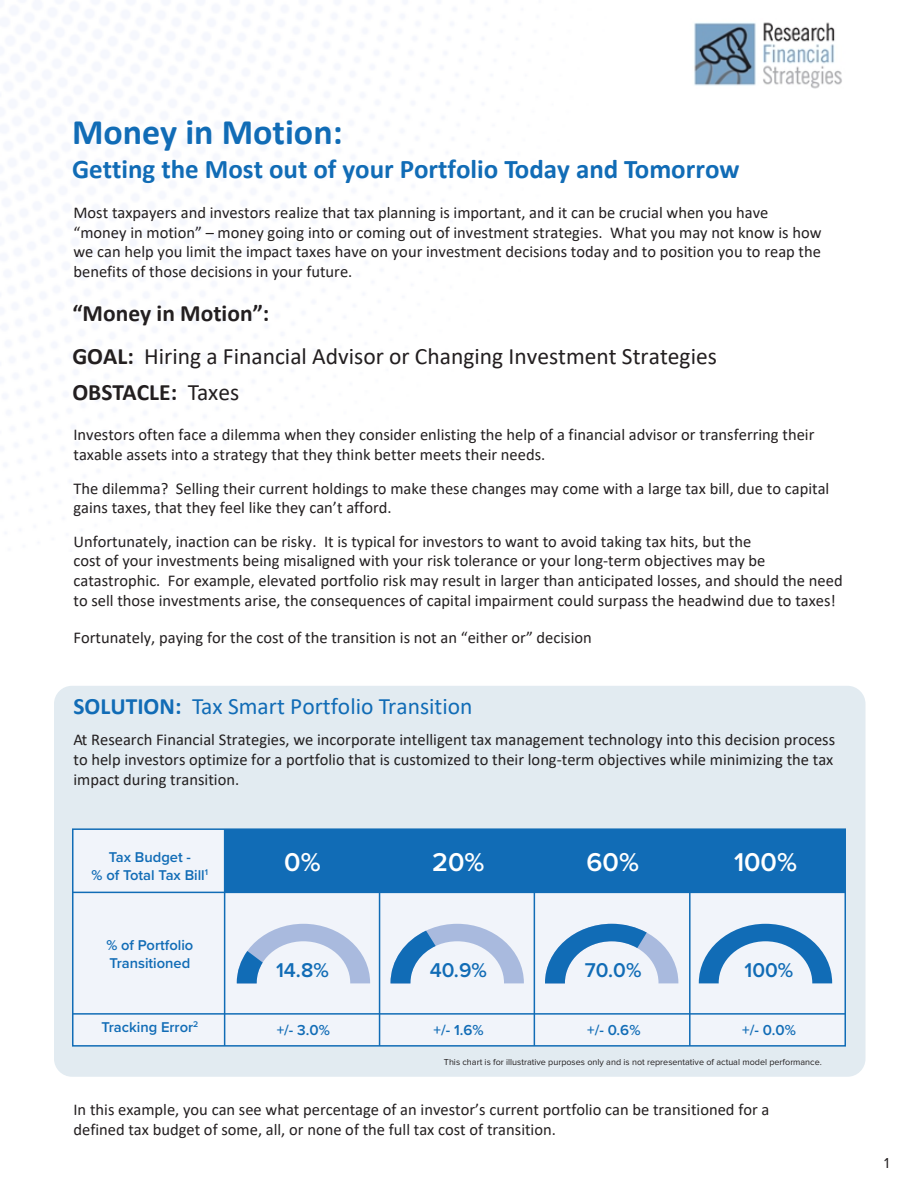
<style>
.page{position:relative;width:918px;height:1188px;background:#fff}
.page>*{position:absolute;margin:0;border:0;box-sizing:border-box;transform-origin:0 0}
.t1{font:700 36px "Calibri";color:#116cb6}
.t2{font:700 27px "Calibri";color:#116cb6}
.t3{font:600 26.7px "Proxima Nova";color:#fff}
.t4{font:23.55px/43.3px "Calibri";color:#231f20}
.t5{font:23.55px "Calibri";color:#116cb6}
.t6{font:700 23.55px "Calibri";color:#231f20}
.t7{font:600 20.7px "Proxima Nova";color:#116cb6}
.t8{font:16.5px/19.8px "Calibri";color:#231f20}
.t9{font:600 15px "Proxima Nova";color:#116cb6}
.t10{font:15px "Proxima Nova";color:#231f20}
.t11{font:600 14.7px/17.7px "Proxima Nova";color:#116cb6;text-align:center}
.t12{font:9px "Proxima Nova";color:#231f20}
.s1{font-weight:700}
.s2{font-weight:400}
</style>
<div class="page">
<div style="left:54px;top:686px;width:812px;height:391px;background:#e2ebf1;border-radius:18px"></div>
<div style="left:72px;top:828px;width:774px;height:219px;background:#f1f4fa;border:2px solid #116cb6"></div>
<div style="left:224px;top:829px;width:621px;height:63px;background:#116cb6"></div>
<hr style="left:224px;top:829px;width:1px;height:217px;background:#116cb6">
<hr style="left:379px;top:829px;width:1px;height:217px;background:#116cb6">
<hr style="left:534px;top:829px;width:1px;height:217px;background:#116cb6">
<hr style="left:689px;top:829px;width:2px;height:217px;background:#116cb6">
<hr style="left:72px;top:892px;width:773px;height:1px;background:#116cb6">
<hr style="left:72px;top:1013px;width:773px;height:2px;background:#116cb6">
<svg style="left:699px;top:924px;width:133px;height:59px"></svg>
<svg style="left:545px;top:924px;width:133px;height:59px"></svg>
<svg style="left:391px;top:924px;width:133px;height:59px"></svg>
<svg style="left:237px;top:924px;width:133px;height:59px"></svg>
<img style="left:694px;top:22px;width:148px;height:67px">
<p class="t1" style="left:72px;top:107px;width:272px">Money in Motion:</p>
<p class="t2" style="left:72px;top:150px;width:669px">Getting the Most out of your Portfolio Today and Tomorrow</p>
<p class="t8" style="left:74px;top:202px;width:750px">Most taxpayers and investors realize that tax planning is important, and it can be crucial when you have “money in motion” – money going into or coming out of investment strategies. What you may not know is how we can help you limit the impact taxes have on your investment decisions today and to position you to reap the benefits of those decisions in your future.</p>
<p class="t4" style="left:72px;top:291px;width:646px"><span class="s1">“Money in Motion”:<br>GOAL:</span> Hiring a Financial Advisor or Changing Investment Strategies</p>
<p class="t6" style="left:72px;top:376px;width:168px">OBSTACLE: <span class="s2">Taxes</span></p>
<p class="t8" style="left:74px;top:425px;width:742px">Investors often face a dilemma when they consider enlisting the help of a financial advisor or transferring their taxable assets into a strategy that they think better meets their needs.</p>
<p class="t8" style="left:74px;top:478px;width:757px">The dilemma? Selling their current holdings to make these changes may come with a large tax bill, due to capital gains taxes, that they feel like they can’t afford.</p>
<p class="t8" style="left:74px;top:531px;width:771px">Unfortunately, inaction can be risky. It is typical for investors to want to avoid taking tax hits, but the<br>cost of your investments being misaligned with your risk tolerance or your long-term objectives may be catastrophic. For example, elevated portfolio risk may result in larger than anticipated losses, and should the need to sell those investments arise, the consequences of capital impairment could surpass the headwind due to taxes!</p>
<p class="t8" style="left:74px;top:627px;width:520px">Fortunately, paying for the cost of the transition is not an “either or” decision</p>
<p class="t5" style="left:74px;top:690px;width:401px"><span class="s1">SOLUTION:</span> Tax Smart Portfolio Transition</p>
<p class="t8" style="left:74px;top:730px;width:763px;text-align:justify">At Research Financial Strategies, we incorporate intelligent tax management technology into this decision process to help investors optimize for a portfolio that is customized to their long-term objectives while minimizing the tax impact during transition.</p>
<p class="t11" style="left:92px;top:848px;width:118px">Tax Budget -<br>% of Total Tax Bill<sup>1</sup></p>
<p class="t11" style="left:106px;top:936px;width:88px;text-align:left">% of Portfolio<br>Transitioned</p>
<p class="t11" style="left:101px;top:1018px;width:99px">Tracking Error<sup>2</sup></p>
<p class="t3" style="left:284px;top:843px;width:38px">0%</p>
<p class="t3" style="left:432px;top:843px;width:54px">20%</p>
<p class="t3" style="left:587px;top:843px;width:54px">60%</p>
<p class="t3" style="left:734px;top:843px;width:64px">100%</p>
<p class="t7" style="left:430px;top:955px;width:59px">40.9%</p>
<p class="t7" style="left:744px;top:955px;width:50px">100%</p>
<p class="t7" style="left:276px;top:955px;width:54px">14.8%</p>
<p class="t7" style="left:585px;top:955px;width:58px">70.0%</p>
<p class="t9" style="left:277px;top:1019px;width:55px">+/- 3.0%</p>
<p class="t9" style="left:433px;top:1019px;width:52px">+/- 1.6%</p>
<p class="t9" style="left:587px;top:1019px;width:55px">+/- 0.6%</p>
<p class="t9" style="left:742px;top:1019px;width:55px">+/- 0.0%</p>
<p class="t12" style="left:444px;top:1058px;width:379px">This chart is for illustrative purposes only and is not representative of actual model performance.</p>
<p class="t8" style="left:74px;top:1099px;width:697px">In this example, you can see what percentage of an investor’s current portfolio can be transitioned for a defined tax budget of some, all, or none of the full tax cost of transition.</p>
<p class="t10" style="left:884px;top:1156px;width:7px">1</p>
</div>
